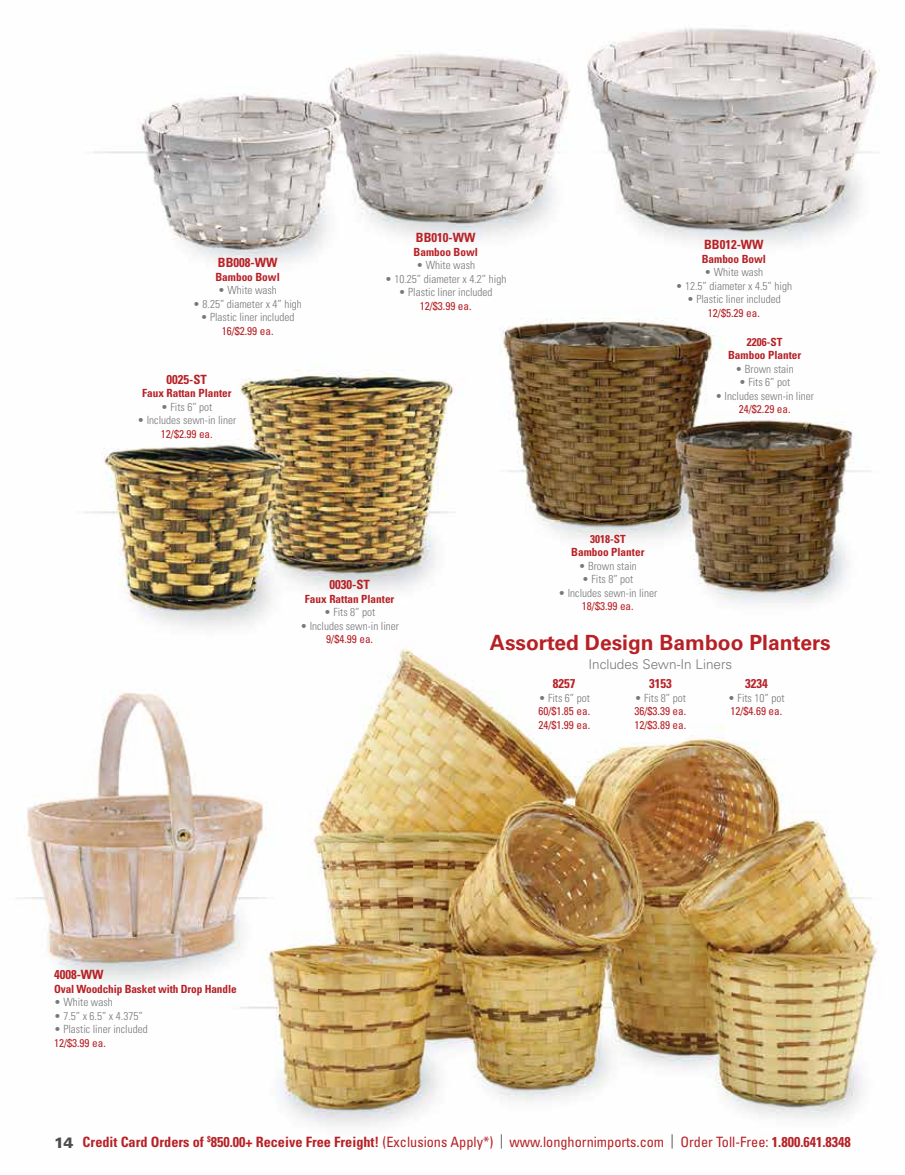
<style>
.page{position:relative;width:905px;height:1175px;background:#fff}
.page>*{position:absolute;margin:0;border:0;box-sizing:border-box;transform-origin:0 0}
.t1{font:700 21px "Univers LT Std";color:#b72126}
.t2{font:900 15px "Univers LT Std";color:#4d4d4f}
.t3{font:700 condensed 14.25px "Univers LT Std";color:#b72126}
.t4{font:300 13.5px "Univers LT Std";color:#77787b}
.t5{font:700 condensed 12.75px "Univers LT Std";color:#b72126}
.t6{font:300 condensed 11.25px "Univers LT Std";color:#77787b}
.t7{font:condensed 11.25px/13.5px "Univers LT Std";color:#b72126}
.t8{font:700 condensed 11.25px/13.5px "Univers LT Std";color:#b72126;text-align:center}
.s1{font-weight:400}
</style>
<div class="page">
<img style="left:16px;top:28px;width:864px;height:1098px">
<p class="t5" style="left:218px;top:255px;width:61px">BB008-WW</p>
<p class="t8" style="left:215px;top:270px;width:66px">Bamboo Bowl</p>
<p class="t6" style="left:218px;top:283px;width:60px">• White wash</p>
<p class="t6" style="left:193px;top:297px;width:110px">• 8.25” diameter x 4” high</p>
<p class="t6" style="left:201px;top:310px;width:95px">• Plastic liner included</p>
<p class="t7" style="left:222px;top:323px;width:53px">16/$2.99 ea.</p>
<p class="t5" style="left:167px;top:371px;width:42px">0025-ST</p>
<p class="t8" style="left:142px;top:386px;width:91px">Faux Rattan Planter</p>
<p class="t6" style="left:161px;top:400px;width:53px">• Fits 6” pot</p>
<p class="t6" style="left:137px;top:414px;width:100px">• Includes sewn-in liner</p>
<p class="t7" style="left:161px;top:427px;width:53px">12/$2.99 ea.</p>
<p class="t5" style="left:416px;top:230px;width:61px">BB010-WW</p>
<p class="t8" style="left:413px;top:245px;width:66px">Bamboo Bowl</p>
<p class="t6" style="left:416px;top:258px;width:60px">• White wash</p>
<p class="t6" style="left:385px;top:272px;width:123px">• 10.25” diameter x 4.2” high</p>
<p class="t6" style="left:399px;top:285px;width:95px">• Plastic liner included</p>
<p class="t7" style="left:420px;top:299px;width:53px">12/$3.99 ea.</p>
<p class="t5" style="left:704px;top:237px;width:61px">BB012-WW</p>
<p class="t8" style="left:701px;top:252px;width:66px">Bamboo Bowl</p>
<p class="t6" style="left:704px;top:266px;width:60px">• White wash</p>
<p class="t6" style="left:675px;top:279px;width:118px">• 12.5” diameter x 4.5” high</p>
<p class="t6" style="left:687px;top:293px;width:95px">• Plastic liner included</p>
<p class="t7" style="left:708px;top:306px;width:53px">12/$5.29 ea.</p>
<p class="t8" style="left:728px;top:335px;width:75px">2206-ST<br>Bamboo Planter</p>
<p class="t6" style="left:735px;top:362px;width:60px">• Brown stain</p>
<p class="t6" style="left:739px;top:375px;width:53px">• Fits 6” pot</p>
<p class="t6" style="left:715px;top:389px;width:100px">• Includes sewn-in liner</p>
<p class="t7" style="left:738px;top:402px;width:53px">24/$2.29 ea.</p>
<p class="t5" style="left:329px;top:577px;width:42px">0030-ST</p>
<p class="t8" style="left:305px;top:592px;width:91px">Faux Rattan Planter</p>
<p class="t6" style="left:324px;top:605px;width:53px">• Fits 8” pot</p>
<p class="t6" style="left:300px;top:619px;width:100px">• Includes sewn-in liner</p>
<p class="t7" style="left:326px;top:632px;width:48px">9/$4.99 ea.</p>
<p class="t8" style="left:571px;top:532px;width:75px">3018-ST<br>Bamboo Planter</p>
<p class="t6" style="left:578px;top:559px;width:60px">• Brown stain</p>
<p class="t6" style="left:582px;top:572px;width:53px">• Fits 8” pot</p>
<p class="t6" style="left:558px;top:586px;width:100px">• Includes sewn-in liner</p>
<p class="t7" style="left:582px;top:599px;width:53px">18/$3.99 ea.</p>
<h1 class="t1" style="left:490px;top:630px;width:342px">Assorted Design Bamboo Planters</h1>
<p class="t4" style="left:588px;top:656px;width:145px">Includes Sewn-In Liners</p>
<p class="t5" style="left:553px;top:676px;width:24px">8257</p>
<p class="t6" style="left:538px;top:691px;width:53px">• Fits 6” pot</p>
<p class="t7" style="left:538px;top:704px;width:53px">60/$1.85 ea.<br>24/$1.99 ea.</p>
<p class="t5" style="left:649px;top:676px;width:24px">3153</p>
<p class="t6" style="left:634px;top:691px;width:53px">• Fits 8” pot</p>
<p class="t7" style="left:634px;top:704px;width:53px">36/$3.39 ea.<br>12/$3.89 ea.</p>
<p class="t5" style="left:745px;top:676px;width:24px">3234</p>
<p class="t6" style="left:728px;top:691px;width:58px">• Fits 10” pot</p>
<p class="t7" style="left:730px;top:704px;width:53px">12/$4.69 ea.</p>
<p class="t5" style="left:54px;top:967px;width:51px">4008-WW</p>
<p class="t8" style="left:54px;top:982px;width:184px">Oval Woodchip Basket with Drop Handle</p>
<p class="t6" style="left:54px;top:995px;width:60px">• White wash</p>
<p class="t6" style="left:54px;top:1009px;width:90px">• 7.5” x 6.5” x 4.375”</p>
<p class="t6" style="left:54px;top:1022px;width:95px">• Plastic liner included</p>
<p class="t7" style="left:54px;top:1036px;width:53px">12/$3.99 ea.</p>
<h2 class="t2" style="left:54px;top:1132px;width:21px">14</h2>
<p class="t3" style="left:83px;top:1133px;width:769px">Credit Card Orders of <sup>$</sup>850.00+ Receive Free Freight! <span class="s1">(Exclusions Apply*)</span> <sup>|</sup> <span class="s1">www.longhornimports.com</span> <sup>|</sup> <span class="s1">Order Toll-Free:</span> 1.800.641.8348</p>
</div>
